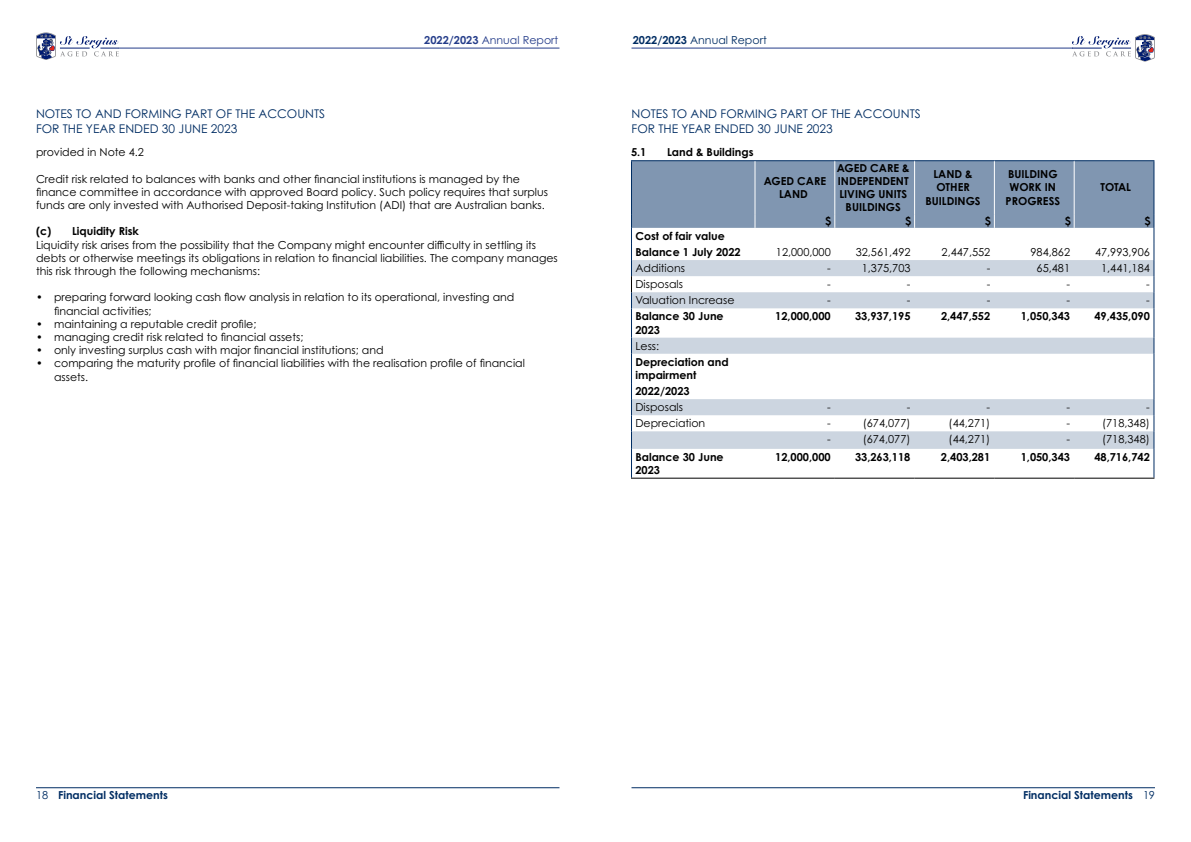
<style>
.page{position:relative;width:1191px;height:842px;background:#fff}
.page>*{position:absolute;margin:0;border:0;box-sizing:border-box;transform-origin:0 0}
.t1{font:12px/14.4px "Century Gothic Pro";color:#002d63}
.t2{font:11px/13.2px "Century Gothic Pro";color:#000}
.t3{font:700 11px/13.2px "Century Gothic Pro";color:#000;text-align:center}
.t4{font:700 11px "Century Gothic Pro";color:#002d63}
.t5{font:11px "Century Gothic Pro";color:#002d63}
.t6{font:11px "Century Gothic Pro";color:#253d8a}
.s1{font-weight:700}
.s2{font-weight:400}
</style>
<div class="page">
<hr style="left:36px;top:787px;width:523px;height:1px;background:#002d63">
<hr style="left:631px;top:787px;width:524px;height:1px;background:#002d63">
<hr style="left:631px;top:48px;width:441px;height:1px;background:#253d8a">
<hr style="left:119px;top:48px;width:440px;height:1px;background:#253d8a">
<svg style="left:1072px;top:34px;width:83px;height:28px"></svg>
<svg style="left:36px;top:32px;width:83px;height:28px"></svg>
<svg style="left:632px;top:308px;width:521px;height:141px"></svg>
<hr style="left:631px;top:308px;width:1px;height:30px;background:#002d63">
<hr style="left:1153px;top:308px;width:1px;height:30px;background:#002d63">
<hr style="left:631px;top:160px;width:124px;height:1px;background:#002d63">
<hr style="left:755px;top:160px;width:79px;height:1px;background:#002d63">
<hr style="left:834px;top:160px;width:80px;height:1px;background:#002d63">
<hr style="left:914px;top:160px;width:80px;height:1px;background:#002d63">
<hr style="left:994px;top:160px;width:80px;height:1px;background:#002d63">
<hr style="left:1074px;top:160px;width:80px;height:1px;background:#002d63">
<hr style="left:631px;top:478px;width:124px;height:1px;background:#000">
<hr style="left:755px;top:478px;width:79px;height:1px;background:#000">
<hr style="left:834px;top:478px;width:80px;height:1px;background:#000">
<hr style="left:914px;top:478px;width:80px;height:1px;background:#000">
<hr style="left:994px;top:478px;width:80px;height:1px;background:#000">
<hr style="left:1074px;top:478px;width:80px;height:1px;background:#000">
<svg style="left:631px;top:161px;width:523px;height:147px"></svg>
<svg style="left:631px;top:338px;width:1px;height:140px"></svg>
<svg style="left:1153px;top:338px;width:1px;height:140px"></svg>
<p class="t6" style="left:424px;top:33px;width:136px"><span class="s1">2022/2023</span> Annual Report</p>
<p class="t5" style="left:632px;top:33px;width:136px"><span class="s1">2022/2023</span> Annual Report</p>
<p class="t1" style="left:36px;top:106px;width:291px">NOTES TO AND FORMING PART OF THE ACCOUNTS<br>FOR THE YEAR ENDED 30 JUNE 2023</p>
<p class="t2" style="left:36px;top:146px;width:109px">provided in Note 4.2</p>
<p class="t2" style="left:36px;top:172px;width:513px">Credit risk related to balances with banks and other financial institutions is managed by the finance committee in accordance with approved Board policy. Such policy requires that surplus funds are only invested with Authorised Deposit-taking Institution (ADI) that are Australian banks.</p>
<p class="t3" style="left:36px;top:225px;width:104px">(c) Liquidity Risk</p>
<p class="t2" style="left:36px;top:238px;width:523px">Liquidity risk arises from the possibility that the Company might encounter difficulty in settling its debts or otherwise meetings its obligations in relation to financial liabilities. The company manages this risk through the following mechanisms:</p>
<p class="t2" style="left:54px;top:291px;width:462px;text-indent:-18px">• preparing forward looking cash flow analysis in relation to its operational, investing and financial activities;</p>
<p class="t2" style="left:36px;top:317px;width:222px">• maintaining a reputable credit profile;</p>
<p class="t2" style="left:36px;top:330px;width:269px">• managing credit risk related to financial assets;</p>
<p class="t2" style="left:36px;top:344px;width:349px">• only investing surplus cash with major financial institutions; and</p>
<p class="t2" style="left:54px;top:357px;width:472px;text-indent:-18px">• comparing the maturity profile of financial liabilities with the realisation profile of financial assets.</p>
<p class="t1" style="left:631px;top:106px;width:291px">NOTES TO AND FORMING PART OF THE ACCOUNTS<br>FOR THE YEAR ENDED 30 JUNE 2023</p>
<p class="t3" style="left:631px;top:145px;width:17px">5.1</p>
<p class="t3" style="left:667px;top:145px;width:88px">Land &amp; Buildings</p>
<p class="t3" style="left:764px;top:174px;width:64px">AGED CARE<br>LAND</p>
<p class="t3" style="left:837px;top:161px;width:74px">AGED CARE &amp;<br>INDEPENDENT<br>LIVING UNITS<br>BUILDINGS</p>
<p class="t3" style="left:925px;top:168px;width:57px">LAND &amp;<br>OTHER<br>BUILDINGS</p>
<p class="t3" style="left:1005px;top:168px;width:56px">BUILDING<br>WORK IN<br>PROGRESS</p>
<p class="t3" style="left:1100px;top:181px;width:32px">TOTAL</p>
<p class="t3" style="left:635px;top:228px;width:107px;line-height:16.1px;text-align:left">Cost of fair value<br>Balance 1 July 2022</p>
<p class="t3" style="left:825px;top:214px;width:8px">$</p>
<p class="t3" style="left:905px;top:214px;width:8px">$</p>
<p class="t3" style="left:985px;top:214px;width:8px">$</p>
<p class="t3" style="left:1064px;top:214px;width:8px">$</p>
<p class="t3" style="left:1144px;top:214px;width:8px">$</p>
<p class="t2" style="left:776px;top:245px;width:56px">12,000,000</p>
<p class="t2" style="left:855px;top:245px;width:56px">32,561,492</p>
<p class="t2" style="left:941px;top:245px;width:50px">2,447,552</p>
<p class="t2" style="left:1030px;top:245px;width:41px">984,862</p>
<p class="t2" style="left:1095px;top:245px;width:56px">47,993,906</p>
<p class="t2" style="left:635px;top:261px;width:51px">Additions</p>
<p class="t2" style="left:827px;top:261px;width:5px">-</p>
<p class="t2" style="left:861px;top:261px;width:50px">1,375,703</p>
<p class="t2" style="left:986px;top:261px;width:5px">-</p>
<p class="t2" style="left:1036px;top:261px;width:35px">65,481</p>
<p class="t2" style="left:1101px;top:261px;width:50px">1,441,184</p>
<p class="t2" style="left:635px;top:278px;width:49px">Disposals</p>
<p class="t2" style="left:827px;top:278px;width:5px">-</p>
<p class="t2" style="left:907px;top:278px;width:5px">-</p>
<p class="t2" style="left:986px;top:278px;width:5px">-</p>
<p class="t2" style="left:1066px;top:278px;width:5px">-</p>
<p class="t2" style="left:1146px;top:278px;width:5px">-</p>
<p class="t2" style="left:635px;top:294px;width:101px">Valuation Increase</p>
<p class="t2" style="left:827px;top:294px;width:5px">-</p>
<p class="t2" style="left:907px;top:294px;width:5px">-</p>
<p class="t2" style="left:986px;top:294px;width:5px">-</p>
<p class="t2" style="left:1066px;top:294px;width:5px">-</p>
<p class="t2" style="left:1146px;top:294px;width:5px">-</p>
<p class="t3" style="left:635px;top:310px;width:90px;text-align:left">Balance 30 June<br>2023</p>
<p class="t3" style="left:775px;top:310px;width:57px">12,000,000</p>
<p class="t3" style="left:855px;top:310px;width:57px">33,937,195</p>
<p class="t3" style="left:941px;top:310px;width:51px">2,447,552</p>
<p class="t3" style="left:1020px;top:310px;width:51px">1,050,343</p>
<p class="t3" style="left:1094px;top:310px;width:57px">49,435,090</p>
<p class="t2" style="left:635px;top:339px;width:25px">Less:</p>
<p class="t3" style="left:635px;top:355px;width:95px;text-align:left">Depreciation and impairment</p>
<p class="t3" style="left:635px;top:384px;width:56px">2022/2023</p>
<p class="t2" style="left:635px;top:400px;width:49px">Disposals</p>
<p class="t2" style="left:827px;top:400px;width:5px">-</p>
<p class="t2" style="left:907px;top:400px;width:5px">-</p>
<p class="t2" style="left:986px;top:400px;width:5px">-</p>
<p class="t2" style="left:1066px;top:400px;width:5px">-</p>
<p class="t2" style="left:1146px;top:400px;width:5px">-</p>
<p class="t2" style="left:635px;top:417px;width:71px">Depreciation</p>
<p class="t2" style="left:827px;top:417px;width:5px">-</p>
<p class="t2" style="left:862px;top:417px;width:49px">(674,077)</p>
<p class="t2" style="left:948px;top:417px;width:43px">(44,271)</p>
<p class="t2" style="left:1066px;top:417px;width:5px">-</p>
<p class="t2" style="left:1102px;top:417px;width:49px">(718,348)</p>
<p class="t2" style="left:827px;top:433px;width:5px">-</p>
<p class="t2" style="left:862px;top:433px;width:49px">(674,077)</p>
<p class="t2" style="left:948px;top:433px;width:43px">(44,271)</p>
<p class="t2" style="left:1066px;top:433px;width:5px">-</p>
<p class="t2" style="left:1102px;top:433px;width:49px">(718,348)</p>
<p class="t3" style="left:635px;top:450px;width:90px;text-align:left">Balance 30 June<br>2023</p>
<p class="t3" style="left:775px;top:450px;width:57px">12,000,000</p>
<p class="t3" style="left:855px;top:450px;width:57px">33,263,118</p>
<p class="t3" style="left:941px;top:450px;width:51px">2,403,281</p>
<p class="t3" style="left:1020px;top:450px;width:51px">1,050,343</p>
<p class="t3" style="left:1094px;top:450px;width:57px">48,716,742</p>
<p class="t5" style="left:36px;top:788px;width:14px">18</p>
<p class="t4" style="left:1023px;top:788px;width:133px">Financial Statements <span class="s2">19</span></p>
<p class="t4" style="left:58px;top:788px;width:111px">Financial Statements</p>
</div>
